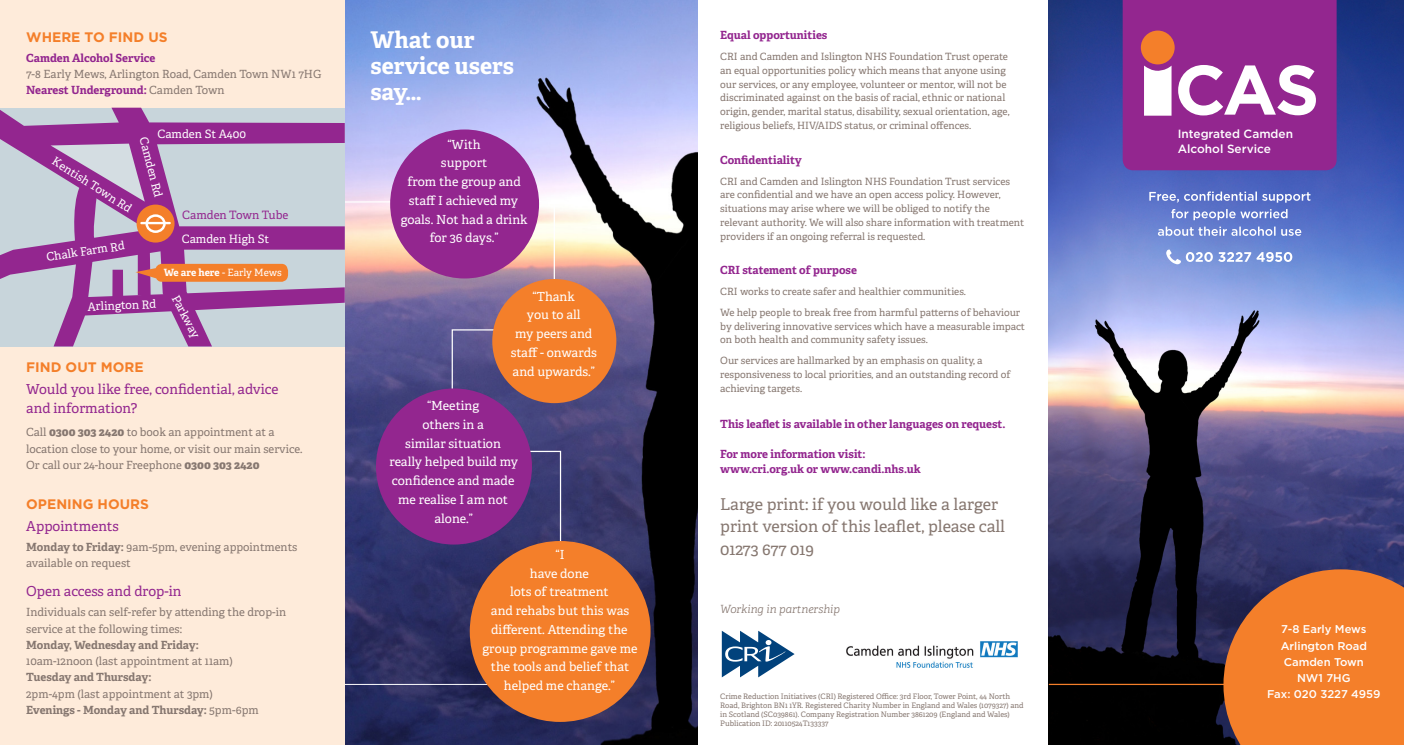
<style>
.page{position:relative;width:1404px;height:745px;background:#fff}
.page>*{position:absolute;margin:0;border:0;box-sizing:border-box;transform-origin:0 0}
.t1{font:700 23px/25.8px "Adelle";color:#fff}
.t2{font:16.25px/22.5px "Adelle";color:#867770}
.t3{font:13.75px/18.8px "Adelle";color:#93268f}
.t4{font:700 13.75px "Gotham";color:#f47f2a}
.t5{font:12.5px/18.8px "Adelle";color:#fff;text-align:center}
.t6{font:500 11.88px/15px "Gotham";color:#fff}
.t7{font:11.5px "Adelle";color:#fff}
.t8{font:11.5px "Adelle";color:#93268f}
.t9{font:11.25px/16.2px "Adelle";color:#867770}
.t10{font:700 11.25px/15px "Adelle";color:#93268f}
.t11{font:500 11.25px/16.2px "Gotham";color:#fff;text-align:center}
.t12{font:700 11.25px "Adelle";color:#867770}
.t13{font:italic 300 11.25px "Adelle";color:#867770}
.t14{font:10px/13.8px "Adelle";color:#867770}
.t15{font:10px "Adelle";letter-spacing:-.01em;color:#fff}
.t16{font:7.5px/8.8px "Adelle";color:#867770}
.s1{font-weight:700;color:#93268f}
.s2{font-weight:400;color:#867770}
.s3{font-weight:700}
.s4{font-weight:800}
.s5{font-weight:400}
</style>
<div class="page">
<div style="left:0;top:0;width:367px;height:744px;background:#feebda"></div>
<img style="left:1048px;top:0;width:355px;height:744px">
<svg style="left:1122px;top:0;width:214px;height:170px;background:#a2439a"></svg>
<svg style="left:1166px;top:249px;width:126px;height:15px"></svg>
<svg style="left:1157px;top:226px;width:144px;height:10px"></svg>
<svg style="left:1171px;top:209px;width:116px;height:11px"></svg>
<svg style="left:1149px;top:191px;width:161px;height:11px;background:#8293d3"></svg>
<hr style="left:1048px;top:683px;width:355px;height:1px;background:#f47f2a">
<svg style="left:1223px;top:569px;width:180px;height:175px;background:#db742f"></svg>
<img style="left:345px;top:0;width:353px;height:744px">
<svg style="left:280px;top:200px;width:281px;height:485px"></svg>
<div style="left:390px;top:129px;width:149px;height:149px;background:#93268f;border-radius:50%"></div>
<div style="left:492px;top:279px;width:124px;height:124px;background:#f47f2a;border-radius:50%"></div>
<div style="left:376px;top:388px;width:156px;height:156px;background:#93268f;border-radius:50%"></div>
<div style="left:469px;top:540px;width:181px;height:181px;background:#f47f2a;border-radius:50%"></div>
<img style="left:846px;top:641px;width:171px;height:25px">
<svg style="left:721px;top:630px;width:73px;height:47px"></svg>
<svg style="left:0;top:108px;width:345px;height:238px;background:#b596bf"></svg>
<svg style="left:51px;top:143px;width:94px;height:100px;background:#b284b8"></svg>
<div style="left:137px;top:204px;width:37px;height:38px;background:#f47f2a;border-radius:50%"></div>
<div style="left:145px;top:214px;width:21px;height:19px;border:2px solid #fff;border-radius:50%"></div>
<hr style="left:141px;top:222px;width:29px;height:2px;background:#fff">
<svg style="left:54px;top:250px;width:291px;height:96px;background:#ba94b2"></svg>
<p class="t4" style="left:26px;top:28px;width:143px">WHERE TO FIND US</p>
<p class="t9" style="left:26px;top:50px;width:296px"><span class="s1">Camden Alcohol Service<br></span>7-8 Early Mews, Arlington Road, Camden Town NW1 7HG</p>
<p class="t10" style="left:26px;top:83px;width:200px">Nearest Underground: <span class="s2">Camden Town</span></p>
<p class="t7" style="left:157px;top:127px;width:90px">Camden St A400</p>
<p class="t7" style="left:150px;top:135px;width:63px;rotate:76deg">Camden Rd</p>
<p class="t7" style="left:57px;top:154px;width:93px;rotate:32deg">Kentish Town Rd</p>
<p class="t8" style="left:182px;top:207px;width:108px">Camden Town Tube</p>
<p class="t7" style="left:45px;top:250px;width:81px;rotate:-9deg">Chalk Farm Rd</p>
<p class="t7" style="left:182px;top:231px;width:89px">Camden High St</p>
<p class="t15" style="left:164px;top:266px;width:119px"><span class="s3">We are here</span> - Early Mews</p>
<p class="t7" style="left:87px;top:299px;width:70px;rotate:-2deg">Arlington Rd</p>
<p class="t7" style="left:181px;top:292px;width:48px;rotate:62deg">Parkway</p>
<p class="t4" style="left:26px;top:358px;width:119px">FIND OUT MORE</p>
<p class="t3" style="left:26px;top:380px;width:254px">Would you like free, confidential, advice and information?</p>
<p class="t9" style="left:26px;top:424px;width:278px">Call <span class="s4">0300 303 2420</span> to book an appointment at a location close to your home, or visit our main service.</p>
<p class="t9" style="left:26px;top:456px;width:235px">Or call our 24-hour Freephone <span class="s4">0300 303 2420</span></p>
<p class="t4" style="left:26px;top:494px;width:124px">OPENING HOURS</p>
<p class="t3" style="left:26px;top:516px;width:94px">Appointments</p>
<p class="t9" style="left:26px;top:538px;width:272px"><span class="s3">Monday to Friday:</span> 9am-5pm, evening appointments available on request</p>
<p class="t3" style="left:26px;top:582px;width:157px">Open access and drop-in</p>
<p class="t9" style="left:26px;top:604px;width:261px">Individuals can self-refer by attending the drop-in service at the following times:</p>
<p class="t9" style="left:26px;top:636px;width:208px"><span class="s3">Monday, Wednesday and Friday:<br></span>10am-12noon (last appointment at 11am)</p>
<p class="t9" style="left:26px;top:669px;width:188px"><span class="s3">Tuesday and Thursday:<br></span>2pm-4pm (last appointment at 3pm)</p>
<p class="t12" style="left:26px;top:702px;width:234px">Evenings - Monday and Thursday: <span class="s5">5pm-6pm</span></p>
<p class="t1" style="left:370px;top:27px;width:145px">What our service users say…</p>
<p class="t5" style="left:400px;top:135px;width:128px">“With<br>support<br>from the group and staff I achieved my goals. Not had a drink for 36 days.”</p>
<p class="t5" style="left:510px;top:287px;width:88px">“Thank<br>you to all<br>my peers and staff - onwards and upwards.”</p>
<p class="t5" style="left:389px;top:396px;width:130px">“Meeting<br>others in a<br>similar situation really helped build my confidence and made me realise I am not alone.”</p>
<p class="t5" style="left:482px;top:545px;width:156px">“I<br>have done<br>lots of treatment<br>and rehabs but this was different. Attending the group programme gave me the tools and belief that helped me change.”</p>
<p class="t10" style="left:720px;top:28px;width:109px">Equal opportunities</p>
<p class="t14" style="left:720px;top:50px;width:291px">CRI and Camden and Islington NHS Foundation Trust operate an equal opportunities policy which means that anyone using our services, or any employee, volunteer or mentor, will not be discriminated against on the basis of racial, ethnic or national origin, gender, marital status, disability, sexual orientation, age, religious beliefs, HIV/AIDS status, or criminal offences.</p>
<p class="t10" style="left:720px;top:152px;width:83px">Confidentiality</p>
<p class="t14" style="left:720px;top:174px;width:305px">CRI and Camden and Islington NHS Foundation Trust services are confidential and we have an open access policy. However, situations may arise where we will be obliged to notify the relevant authority. We will also share information with treatment providers if an ongoing referral is requested.</p>
<p class="t10" style="left:720px;top:262px;width:138px">CRI statement of purpose</p>
<p class="t14" style="left:720px;top:284px;width:247px">CRI works to create safer and healthier communities.</p>
<p class="t14" style="left:720px;top:305px;width:306px">We help people to break free from harmful patterns of behaviour by delivering innovative services which have a measurable impact on both health and community safety issues.</p>
<p class="t14" style="left:720px;top:354px;width:292px">Our services are hallmarked by an emphasis on quality, a responsiveness to local priorities, and an outstanding record of achieving targets.</p>
<p class="t10" style="left:720px;top:416px;width:287px">This leaflet is available in other languages on request.</p>
<p class="t10" style="left:720px;top:446px;width:202px">For more information visit: www.cri.org.uk or www.candi.nhs.uk</p>
<p class="t2" style="left:720px;top:492px;width:286px">Large print: if you would like a larger print version of this leaflet, please call<br>01273 677 019</p>
<p class="t13" style="left:720px;top:602px;width:121px">Working in partnership</p>
<p class="t16" style="left:720px;top:692px;width:305px">Crime Reduction Initiatives (CRI) Registered Office: 3rd Floor, Tower Point, 44 North Road, Brighton BN1 1YR. Registered Charity Number in England and Wales (1079327) and in Scotland (SC039861). Company Registration Number 3861209 (England and Wales)<br>Publication ID: 20110524T133337</p>
<p class="t6" style="left:1177px;top:126px;width:117px">Integrated Camden<br>Alcohol Service</p>
<p class="t11" style="left:1280px;top:620px;width:88px">7-8 Early Mews<br>Arlington Road<br>Camden Town<br>NW1 7HG</p>
<p class="t11" style="left:1266px;top:685px;width:115px">Fax: 020 3227 4959</p>
</div>
